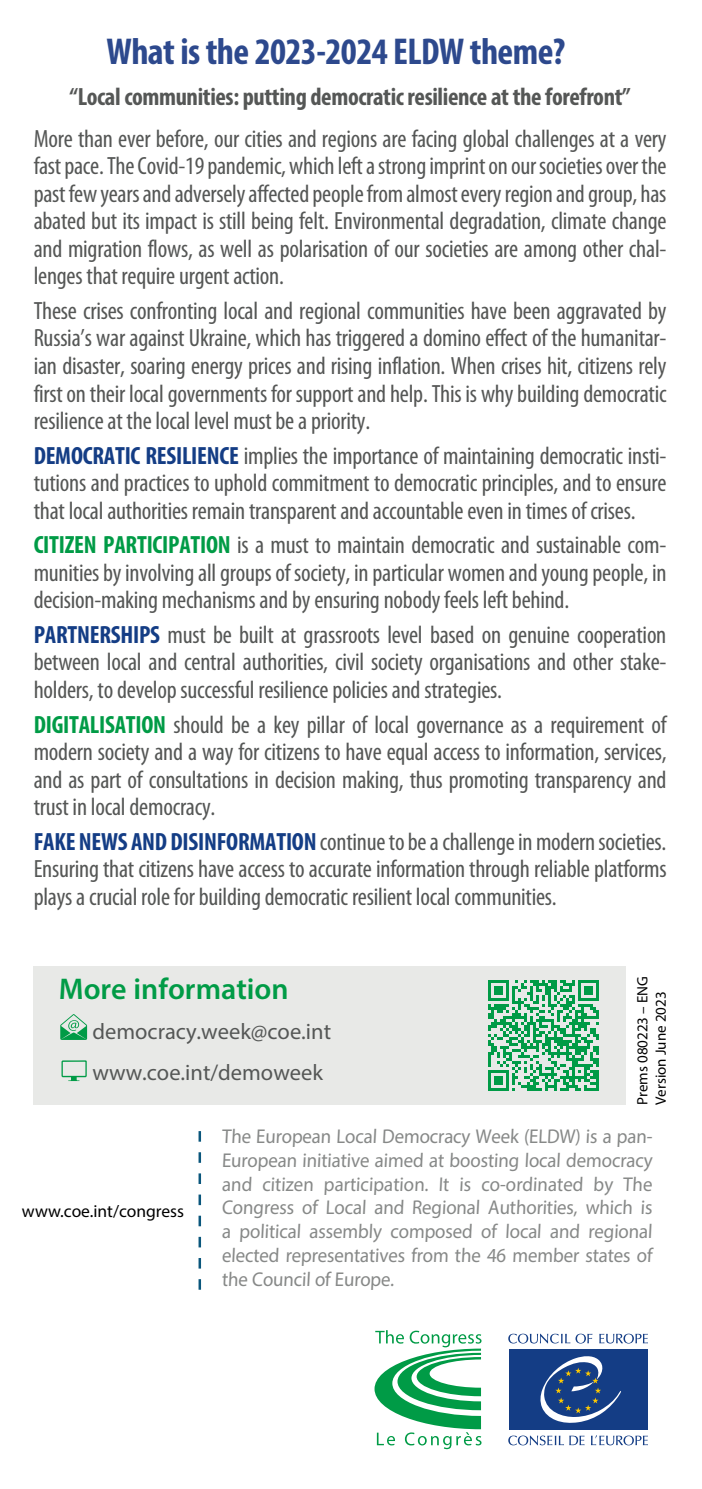
<style>
.page{position:relative;width:702px;height:1489px;background:#fff}
.page>*{position:absolute;margin:0;border:0;box-sizing:border-box;transform-origin:0 0}
.Titre_1{font:700 condensed 37.5px "Myriad Pro";letter-spacing:-.015em;color:#2d498d}
.Normal_e{font:600 30px "Myriad Pro";color:#009b46}
.Texte{font:condensed 25px/27.5px "Myriad Pro";letter-spacing:-.01em;color:#555756;text-align:justify}
.Texte-2{font:700 condensed 25px "Myriad Pro";letter-spacing:-.015em;color:#555756}
.Normal_e-2{font:22.5px "Myriad Pro";color:#555756}
.Normal_e-3{font:20px/23.8px "Myriad Pro";color:#878988;text-align:justify;scale:.95 1}
.t1{font:17.5px "Myriad Pro";color:#000}
.t2{font:15px "Myriad Pro";color:#000}
.s1{font-weight:700;color:#143d85}
.s2{font-weight:700;color:#009b46}
</style>
<div class="page">
<svg style="left:374px;top:1330px;width:107px;height:118px"></svg>
<svg style="left:599px;top:1333px;width:49px;height:10px"></svg>
<svg style="left:508px;top:1333px;width:84px;height:10px"></svg>
<svg style="left:591px;top:1435px;width:57px;height:10px"></svg>
<svg style="left:508px;top:1435px;width:76px;height:10px"></svg>
<div style="left:509px;top:1348px;width:138px;height:81px;background:#143d85"></div>
<svg style="left:540px;top:1356px;width:81px;height:67px"></svg>
<svg style="left:198px;top:1131px;width:3px;height:158px"></svg>
<div style="left:33px;top:966px;width:592px;height:138px;background:#e8e9e7"></div>
<svg style="left:60px;top:1014px;width:27px;height:25px"></svg>
<svg style="left:61px;top:1060px;width:26px;height:20px"></svg>
<svg style="left:488px;top:980px;width:110px;height:110px"></svg>
<hr style="left:595px;top:1069px;width:3px;height:21px;background:#009b46">
<p class="Titre_1" style="left:106px;top:28px;width:460px">What is the 2023-2024 ELDW theme?</p>
<p class="Texte-2" style="left:70px;top:81px;width:562px">“Local communities: putting democratic resilience at the forefront”</p>
<p class="Texte" style="left:34px;top:124px;width:634px">More than ever before, our cities and regions are facing global challenges at a very fast pace. The Covid-19 pandemic, which left a strong imprint on our societies over the past few years and adversely affected people from almost every region and group, has abated but its impact is still being felt. Environmental degradation, climate change and migration flows, as well as polarisation of our societies are among other chal&shy;lenges that require urgent action.</p>
<p class="Texte" style="left:34px;top:296px;width:634px">These crises confronting local and regional communities have been aggravated by Russia’s war against Ukraine, which has triggered a domino effect of the humanitar&shy;ian disaster, soaring energy prices and rising inflation. When crises hit, citizens rely first on their local governments for support and help. This is why building democratic resilience at the local level must be a priority.</p>
<p class="Texte" style="left:34px;top:441px;width:634px"><span class="s1">DEMOCRATIC RESILIENCE</span> implies the importance of maintaining democratic insti&shy;tutions and practices to uphold commitment to democratic principles, and to ensure that local authorities remain transparent and accountable even in times of crises.</p>
<p class="Texte" style="left:34px;top:531px;width:634px"><span class="s2">CITIZEN PARTICIPATION</span> is a must to maintain democratic and sustainable com&shy;munities by involving all groups of society, in particular women and young people, in decision-making mechanisms and by ensuring nobody feels left behind.</p>
<p class="Texte" style="left:34px;top:620px;width:634px"><span class="s1">PARTNERSHIPS</span> must be built at grassroots level based on genuine cooperation between local and central authorities, civil society organisations and other stake&shy;holders, to develop successful resilience policies and strategies.</p>
<p class="Texte" style="left:34px;top:710px;width:634px"><span class="s2">DIGITALISATION</span> should be a key pillar of local governance as a requirement of modern society and a way for citizens to have equal access to information, services, and as part of consultations in decision making, thus promoting transparency and trust in local democracy.</p>
<p class="Texte" style="left:34px;top:827px;width:634px"><span class="s1">FAKE NEWS AND DISINFORMATION</span> continue to be a challenge in modern societies.<br>Ensuring that citizens have access to accurate information through reliable platforms plays a crucial role for building democratic resilient local communities.</p>
<p class="Normal_e" style="left:59px;top:969px;width:231px">More information</p>
<p class="Normal_e-2" style="left:92px;top:1017px;width:240px">democracy.week@coe.int</p>
<p class="Normal_e-2" style="left:92px;top:1058px;width:232px">www.coe.int/demoweek</p>
<p class="t2" style="left:633px;top:1104px;width:130px;rotate:-90deg">Prems 080223 – ENG</p>
<p class="t2" style="left:651px;top:1104px;width:115px;rotate:-90deg">Version June 2023</p>
<p class="t1" style="left:22px;top:1200px;width:163px">www.coe.int/congress</p>
<p class="Normal_e-3" style="left:222px;top:1124px;width:456px">The European Local Democracy Week (ELDW) is a pan-European initiative aimed at boosting local democracy and citizen participation. It is co-ordinated by The Congress of Local and Regional Authorities, which is a political assembly composed of local and regional elected representatives from the 46 member states of the Council of Europe.</p>
</div>
